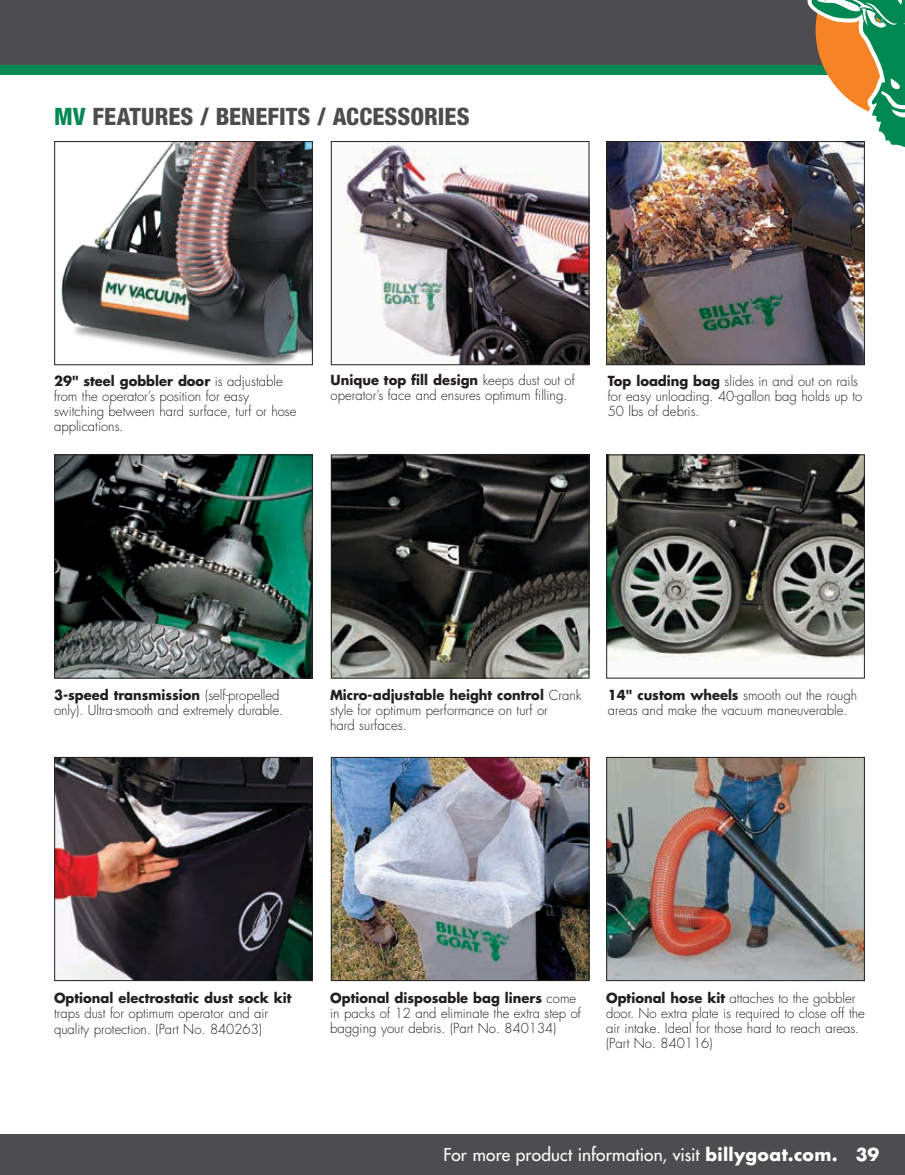
<style>
.page{position:relative;width:905px;height:1175px;background:#fff}
.page>*{position:absolute;margin:0;border:0;box-sizing:border-box;transform-origin:0 0}
.t1{font:800 condensed 24px "Helvetica Neue LT Std";color:#4d4d4f}
.t2{font:500 17.25px "Futura Std";letter-spacing:.01em;color:#fff}
.t3{font:300 13.5px/15px "Futura Std";color:#231f20}
.t4{font:700 13.5px "Futura Std";color:#231f20}
.s1{color:#008852}
.s2{font-weight:700}
</style>
<div class="page">
<div style="left:0;top:0;width:904px;height:66px;background:#4d4d4f"></div>
<div style="left:0;top:66px;width:904px;height:9px;background:#008852"></div>
<svg style="left:796px;top:0;width:108px;height:151px"></svg>
<div style="left:0;top:1134px;width:904px;height:40px;background:#4d4d4f"></div>
<img style="left:61px;top:143px;width:250px;height:220px">
<div style="left:54px;top:141px;width:259px;height:224px;border:1px solid #231f20"></div>
<img style="left:56px;top:456px;width:255px;height:220px">
<div style="left:54px;top:454px;width:259px;height:224px;border:1px solid #231f20"></div>
<img style="left:56px;top:759px;width:255px;height:220px">
<div style="left:54px;top:757px;width:259px;height:224px;border:1px solid #231f20"></div>
<img style="left:346px;top:143px;width:241px;height:220px">
<div style="left:331px;top:141px;width:258px;height:224px;border:1px solid #231f20"></div>
<img style="left:333px;top:456px;width:254px;height:220px">
<div style="left:331px;top:454px;width:258px;height:224px;border:1px solid #231f20"></div>
<img style="left:333px;top:759px;width:254px;height:220px">
<div style="left:331px;top:757px;width:258px;height:224px;border:1px solid #231f20"></div>
<img style="left:608px;top:143px;width:254px;height:220px">
<div style="left:606px;top:141px;width:258px;height:224px;border:1px solid #231f20"></div>
<img style="left:608px;top:456px;width:254px;height:205px">
<div style="left:606px;top:454px;width:258px;height:224px;border:1px solid #231f20"></div>
<img style="left:608px;top:759px;width:254px;height:220px">
<div style="left:606px;top:757px;width:258px;height:224px;border:1px solid #231f20"></div>
<h1 class="t1" style="left:54px;top:102px;width:417px"><span class="s1">MV</span> FEATURES / BENEFITS / ACCESSORIES</h1>
<p class="t3" style="left:54px;top:374px;width:244px"><span class="s2">29" steel gobbler door</span> is adjustable from the operator’s position for easy switching between hard surface, turf or hose applications.</p>
<p class="t3" style="left:330px;top:373px;width:246px"><span class="s2">Unique top fill design</span> keeps dust out of operator’s face and ensures optimum filling.</p>
<p class="t3" style="left:608px;top:374px;width:256px"><span class="s2">Top loading bag</span> slides in and out on rails for easy unloading. 40-gallon bag holds up to<br>50 lbs of debris.</p>
<p class="t3" style="left:54px;top:688px;width:231px"><span class="s2">3-speed transmission</span> (self-propelled only). Ultra-smooth and extremely durable.</p>
<p class="t3" style="left:330px;top:688px;width:253px"><span class="s2">Micro-adjustable height control</span> Crank style for optimum performance on turf or<br>hard surfaces.</p>
<p class="t3" style="left:608px;top:688px;width:251px"><span class="s2">14" custom wheels</span> smooth out the rough areas and make the vacuum maneuverable.</p>
<p class="t4" style="left:54px;top:988px;width:239px">Optional electrostatic dust sock kit</p>
<p class="t3" style="left:54px;top:1005px;width:216px;line-height:15.8px">traps dust for optimum operator and air quality protection. (Part No. 840263)</p>
<p class="t3" style="left:330px;top:990px;width:252px"><span class="s2">Optional disposable bag liners</span> come in packs of 12 and eliminate the extra step of bagging your debris. (Part No. 840134)</p>
<p class="t3" style="left:606px;top:990px;width:260px"><span class="s2">Optional hose kit</span> attaches to the gobbler door. No extra plate is required to close off the air intake. Ideal for those hard to reach areas. (Part No. 840116)</p>
<p class="t2" style="left:443px;top:1144px;width:437px">For more product information, visit <span class="s2">billygoat.com. 39</span></p>
</div>
